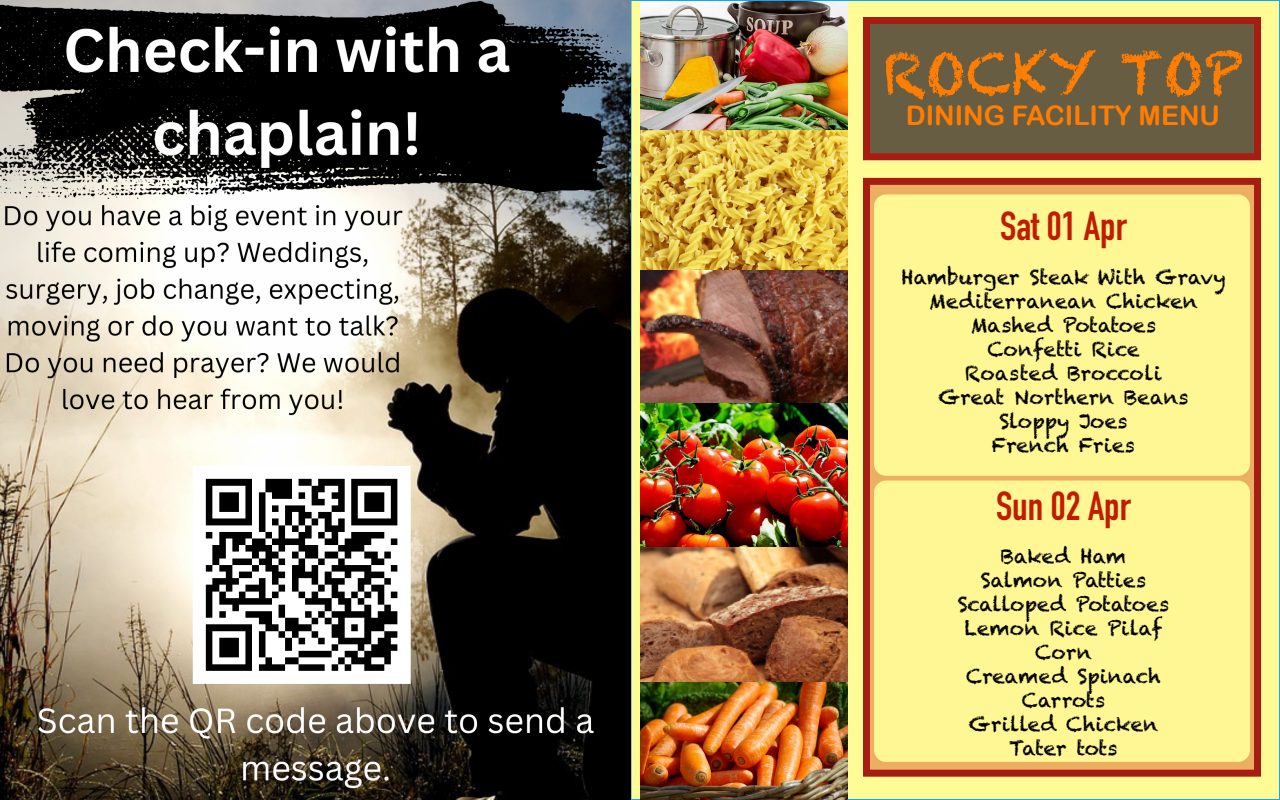
<style>
.page{position:relative;width:1280px;height:800px;background:#fff}
.page>*{position:absolute;margin:0;border:0;box-sizing:border-box;transform-origin:0 0}
.t1{font:56px "Chalkduster";color:#ff7d00}
.t2{font:700 40px "DIN Condensed";color:#c21b00}
.t3{font:27px "Arial Rounded MT Bold";color:#ff7d00}
.t4{font:20px "Chalkduster";color:#000}
.t5{font:20px "Chalkduster";letter-spacing:-.035em;color:#000}
</style>
<div class="page">
<div style="left:631px;top:1px;width:649px;height:799px;background:#fffc96"></div>
<div style="left:863px;top:17px;width:398px;height:143px;background:#675d43;border:7px solid #a71d13"></div>
<img style="left:640px;top:270px;width:208px;height:134px">
<img style="left:640px;top:404px;width:208px;height:278px">
<img style="left:640px;top:682px;width:208px;height:118px">
<img style="left:640px;top:1px;width:208px;height:129px">
<img style="left:640px;top:130px;width:208px;height:140px">
<div style="left:863px;top:178px;width:398px;height:599px;background:#ecae61;border:7px solid #a71d13"></div>
<div style="left:874px;top:194px;width:376px;height:282px;background:#fff793;border-radius:12px"></div>
<div style="left:874px;top:481px;width:376px;height:281px;background:#fff793;border-radius:12px"></div>
<img style="left:0;top:0;width:630px;height:800px">
<p class="t1" style="left:883px;top:41px;width:362px">ROCKY TOP</p>
<p class="t3" style="left:906px;top:100px;width:316px">DINING FACILITY MENU</p>
<p class="t2" style="left:1000px;top:200px;width:128px">Sat 01 Apr</p>
<p class="t4" style="left:901px;top:265px;width:326px">Hamburger Steak With Gravy</p>
<p class="t4" style="left:929px;top:289px;width:270px">Mediterranean Chicken</p>
<p class="t4" style="left:971px;top:313px;width:187px">Mashed Potatoes</p>
<p class="t4" style="left:987px;top:337px;width:154px">Confetti Rice</p>
<p class="t4" style="left:965px;top:361px;width:199px">Roasted Broccoli</p>
<p class="t4" style="left:938px;top:385px;width:252px">Great Northern Beans</p>
<p class="t4" style="left:999px;top:409px;width:130px">Sloppy Joes</p>
<p class="t4" style="left:992px;top:433px;width:145px">French Fries</p>
<p class="t2" style="left:996px;top:479px;width:136px">Sun 02 Apr</p>
<p class="t4" style="left:1001px;top:544px;width:127px">Baked Ham</p>
<p class="t4" style="left:981px;top:568px;width:167px">Salmon Patties</p>
<p class="t4" style="left:958px;top:592px;width:213px">Scalloped Potatoes</p>
<p class="t4" style="left:965px;top:616px;width:199px">Lemon Rice Pilaf</p>
<p class="t4" style="left:1035px;top:640px;width:58px">Corn</p>
<p class="t4" style="left:966px;top:664px;width:196px">Creamed Spinach</p>
<p class="t4" style="left:1022px;top:688px;width:85px">Carrots</p>
<p class="t4" style="left:969px;top:712px;width:191px">Grilled Chicken</p>
<p class="t5" style="left:1009px;top:736px;width:110px">Tater tots</p>
</div>
